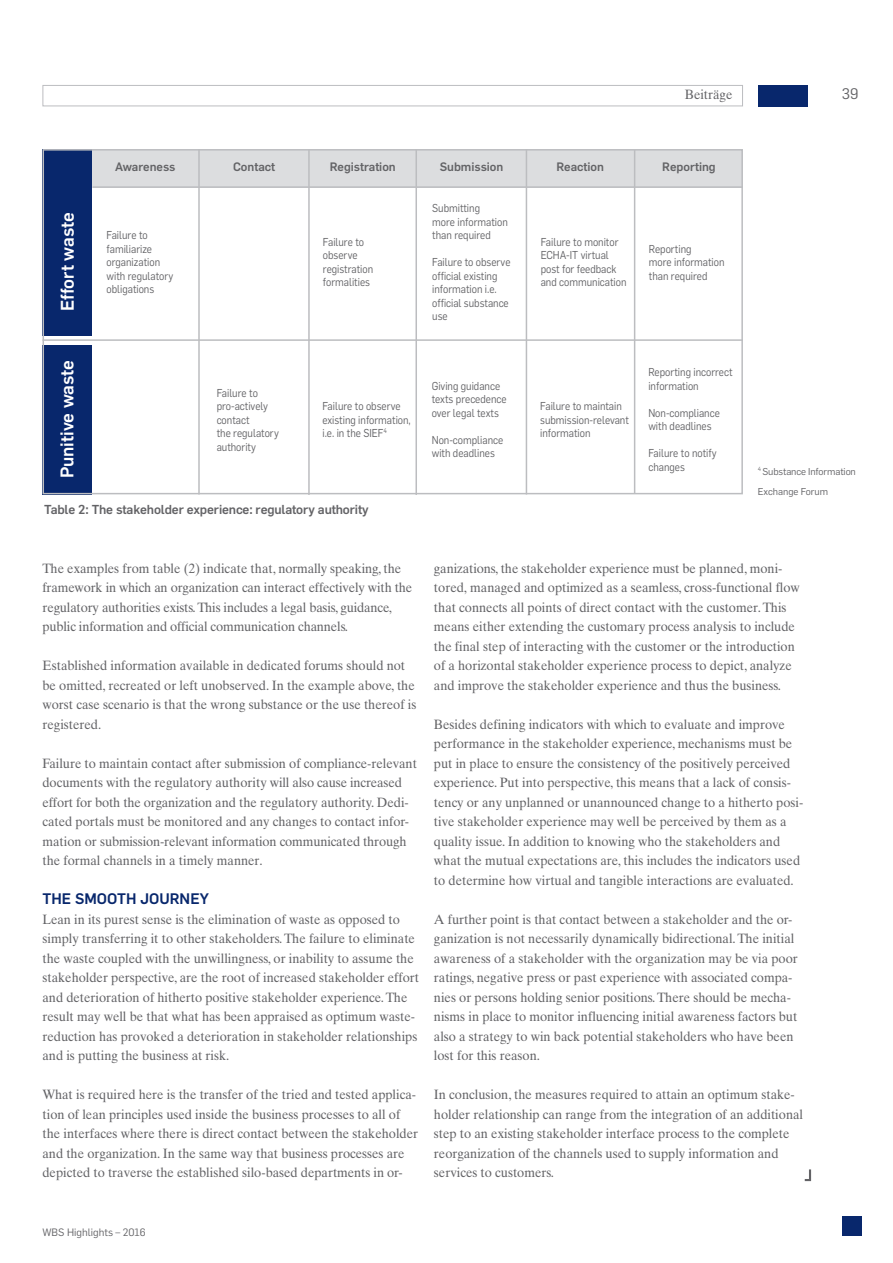
<style>
.page{position:relative;width:893px;height:1263px;background:#fff}
.page>*{position:absolute;margin:0;border:0;box-sizing:border-box;transform-origin:0 0}
.t1{font:500 18px "Flama";color:#fff}
.t2{font:500 15px "Flama";color:#08276c}
.t3{font:15px "Flama";color:#636366}
.t4{font:13.5px/19.5px "Times Ten LT";color:#636366;scale:.95 1}
.t5{font:500 12.75px "Flama";letter-spacing:-.01em;color:#636366}
.t6{font:500 12px "Flama";color:#636366}
.t7{font:11.25px/13.5px "Flama";color:#636366;scale:.9 1}
.t8{font:10.5px "Flama";color:#636366}
.t9{font:9.75px/19.5px "Flama";letter-spacing:-.01em;color:#636366}
</style>
<div class="page">
<div style="left:43px;top:149px;width:700px;height:39px;background:#dcdddf"></div>
<div style="left:759px;top:85px;width:49px;height:21px;background:#08276c"></div>
<div style="left:43px;top:85px;width:700px;height:21px;border:1px solid #bcbdc0"></div>
<div style="left:842px;top:1216px;width:19px;height:20px;background:#08276c"></div>
<div style="left:43px;top:149px;width:49px;height:187px;background:#08276c"></div>
<div style="left:43px;top:345px;width:49px;height:149px;background:#08276c"></div>
<hr style="left:93px;top:186px;width:650px;height:2px;background:#bcbdc0">
<hr style="left:43px;top:339px;width:700px;height:2px;background:#bcbdc0">
<hr style="left:415px;top:150px;width:2px;height:345px;background:#bcbdc0">
<hr style="left:526px;top:149px;width:1px;height:345px;background:#bcbdc0">
<hr style="left:634px;top:150px;width:1px;height:343px;background:#bcbdc0">
<hr style="left:308px;top:150px;width:2px;height:345px;background:#bcbdc0">
<hr style="left:198px;top:149px;width:2px;height:345px;background:#bcbdc0">
<svg style="left:805px;top:1169px;width:6px;height:12px"></svg>
<div style="left:43px;top:149px;width:700px;height:345px;border:2px solid #bcbdc0"></div>
<p class="t4" style="left:685px;top:86px;width:52px">Beiträge</p>
<h1 class="t1" style="left:54px;top:311px;width:101px;rotate:-90deg">Effort waste</h1>
<h1 class="t1" style="left:54px;top:478px;width:120px;rotate:-90deg">Punitive waste</h1>
<p class="t6" style="left:115px;top:158px;width:62px">Awareness</p>
<p class="t6" style="left:233px;top:158px;width:44px">Contact</p>
<p class="t6" style="left:330px;top:158px;width:67px">Registration</p>
<p class="t6" style="left:440px;top:158px;width:65px">Submission</p>
<p class="t6" style="left:557px;top:158px;width:49px">Reaction</p>
<p class="t6" style="left:662px;top:158px;width:55px">Reporting</p>
<p class="t7" style="left:432px;top:201px;width:86px">Submitting<br>more information than required</p>
<p class="t7" style="left:432px;top:255px;width:88px">Failure to observe official existing information i.e. official substance use</p>
<p class="t7" style="left:107px;top:228px;width:76px">Failure to familiarize organization with regulatory obligations</p>
<p class="t7" style="left:323px;top:234px;width:57px">Failure to observe registration formalities</p>
<p class="t7" style="left:541px;top:234px;width:97px">Failure to monitor<br>ECHA-IT virtual post for feedback and communication</p>
<p class="t7" style="left:649px;top:241px;width:86px">Reporting<br>more information than required</p>
<p class="t7" style="left:217px;top:385px;width:71px">Failure to pro-actively contact<br>the regulatory authority</p>
<p class="t7" style="left:432px;top:378px;width:85px">Giving guidance texts precedence over legal texts</p>
<p class="t7" style="left:432px;top:432px;width:81px">Non-compliance with deadlines</p>
<p class="t7" style="left:322px;top:398px;width:100px">Failure to observe existing information, i.e. in the SIEF<sup>4</sup></p>
<p class="t7" style="left:540px;top:398px;width:100px">Failure to maintain submission-relevant information</p>
<p class="t7" style="left:648px;top:365px;width:95px">Reporting incorrect information</p>
<p class="t7" style="left:648px;top:405px;width:81px">Non-compliance with deadlines</p>
<p class="t7" style="left:648px;top:446px;width:77px">Failure to notify changes</p>
<p class="t5" style="left:44px;top:500px;width:326px">Table 2: The stakeholder experience: regulatory authority</p>
<p class="t3" style="left:842px;top:83px;width:18px">39</p>
<p class="t9" style="left:758px;top:461px;width:100px"><sup>4</sup> Substance Information<br>Exchange Forum</p>
<p class="t4" style="left:43px;top:560px;width:391px">The examples from table (2) indicate that, normally speaking, the framework in which an organization can interact effectively with the regulatory authorities exists.This includes a legal basis, guidance, public information and official communication channels.</p>
<p class="t4" style="left:43px;top:657px;width:395px">Established information available in dedicated forums should not be omitted, recreated or left unobserved. In the example above, the worst case scenario is that the wrong substance or the use thereof is registered.</p>
<p class="t4" style="left:43px;top:755px;width:396px">Failure to maintain contact after submission of compliance-relevant documents with the regulatory authority will also cause increased effort for both the organization and the regulatory authority. Dedi&shy;cated portals must be monitored and any changes to contact infor&shy;mation or submission-relevant information communicated through the formal channels in a timely manner.</p>
<p class="t2" style="left:43px;top:887px;width:168px">THE SMOOTH JOURNEY</p>
<p class="t4" style="left:43px;top:911px;width:398px">Lean in its purest sense is the elimination of waste as opposed to simply transferring it to other stakeholders.The failure to eliminate the waste coupled with the unwillingness, or inability to assume the stakeholder perspective, are the root of increased stakeholder effort and deterioration of hitherto positive stakeholder experience.The result may well be that what has been appraised as optimum waste&shy;reduction has provoked a deterioration in stakeholder relationships and is putting the business at risk.</p>
<p class="t4" style="left:43px;top:1086px;width:397px">What is required here is the transfer of the tried and tested applica&shy;tion of lean principles used inside the business processes to all of the interfaces where there is direct contact between the stakeholder and the organization. In the same way that business processes are depicted to traverse the established silo-based departments in or-</p>
<p class="t4" style="left:434px;top:560px;width:387px">ganizations, the stakeholder experience must be planned, moni&shy;tored, managed and optimized as a seamless, cross-functional flow that connects all points of direct contact with the customer.This means either extending the customary process analysis to include the final step of interacting with the customer or the introduction of a horizontal stakeholder experience process to depict, analyze and improve the stakeholder experience and thus the business.</p>
<p class="t4" style="left:434px;top:716px;width:390px">Besides defining indicators with which to evaluate and improve performance in the stakeholder experience, mechanisms must be put in place to ensure the consistency of the positively perceived experience. Put into perspective, this means that a lack of consis&shy;tency or any unplanned or unannounced change to a hitherto posi&shy;tive stakeholder experience may well be perceived by them as a quality issue. In addition to knowing who the stakeholders and what the mutual expectations are, this includes the indicators used to determine how virtual and tangible interactions are evaluated.</p>
<p class="t4" style="left:434px;top:911px;width:384px">A further point is that contact between a stakeholder and the or&shy;ganization is not necessarily dynamically bidirectional.The initial awareness of a stakeholder with the organization may be via poor ratings, negative press or past experience with associated compa&shy;nies or persons holding senior positions.There should be mecha&shy;nisms in place to monitor influencing initial awareness factors but also a strategy to win back potential stakeholders who have been lost for this reason.</p>
<p class="t4" style="left:434px;top:1086px;width:390px">In conclusion, the measures required to attain an optimum stake&shy;holder relationship can range from the integration of an additional step to an existing stakeholder interface process to the complete reorganization of the channels used to supply information and services to customers.</p>
<p class="t8" style="left:43px;top:1224px;width:105px">WBS Highlights – 2016</p>
</div>
